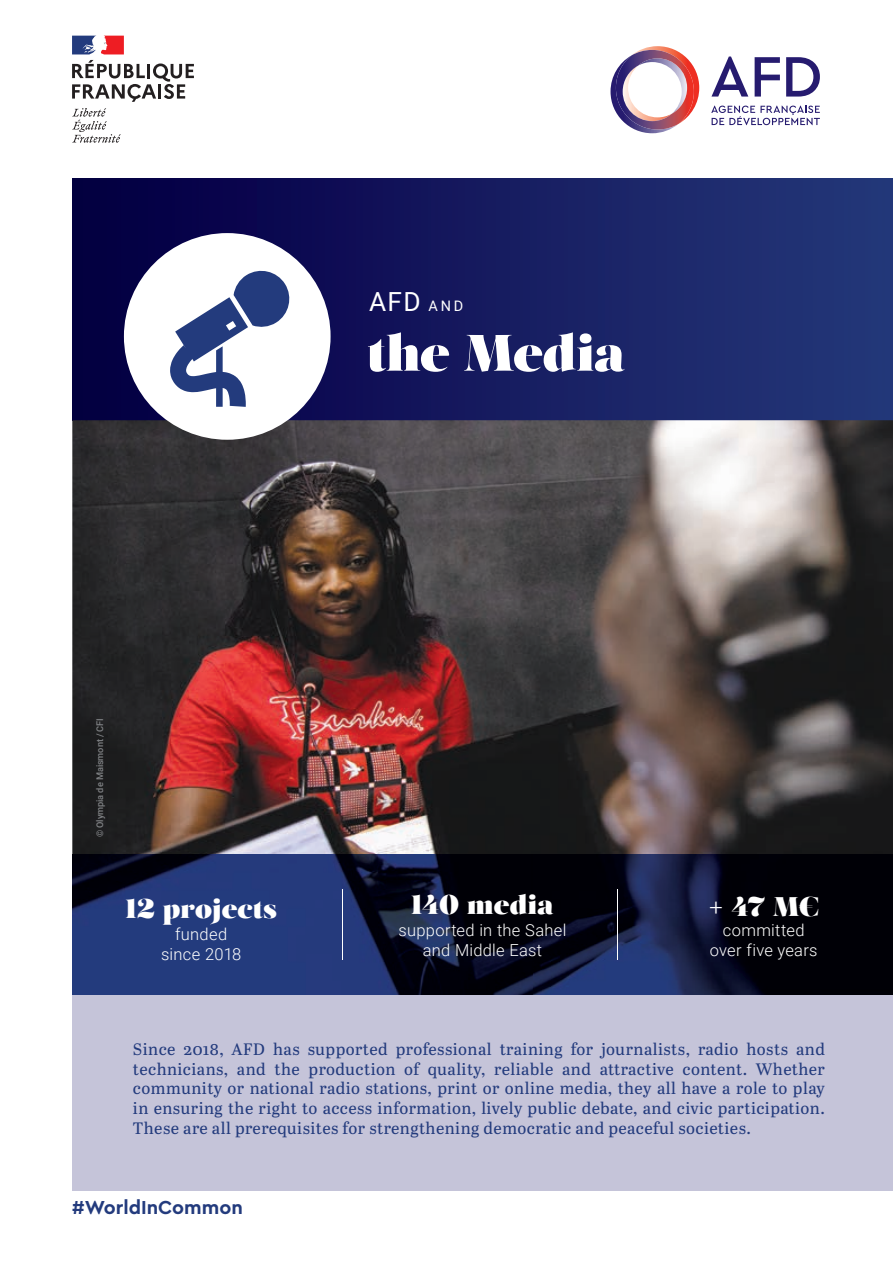
<style>
.page{position:relative;width:893px;height:1263px;background:#fff}
.page>*{position:absolute;margin:0;border:0;box-sizing:border-box;transform-origin:0 0}
.t1{font:51.3px "Salome";letter-spacing:-.02em;color:#fff}
.t2{font:27px "Salome";letter-spacing:-.005em;color:#fff}
.t3{font:26.25px "Roboto";color:#fff}
.t4{font:700 19.65px "Cera Pro";color:#233b7d}
.t5{font:16.5px/19.8px "Abril Text";letter-spacing:.025em;color:#233b7d;text-align:justify}
.t6{font:300 16.5px/19.8px "Roboto";letter-spacing:.02em;color:#fff;text-align:center}
.t7{font:500 9.15px "Roboto";letter-spacing:-.01em;color:#808285}
.s1{font-size:14.4px}
.s2{font-family:"Cera Pro";font-weight:300}
</style>
<div class="page">
<div style="left:72px;top:179px;width:821px;height:241px;background:linear-gradient(to right,#030041,#25397b)"></div>
<img style="left:72px;top:420px;width:821px;height:435px">
<div style="left:124px;top:233px;width:207px;height:207px;background:#fff;border-radius:50%"></div>
<img style="left:72px;top:855px;width:821px;height:140px">
<hr style="left:617px;top:890px;width:1px;height:70px;background:#fff">
<hr style="left:343px;top:890px;width:1px;height:70px;background:#fff">
<div style="left:72px;top:995px;width:821px;height:196px;background:#c5c4d9"></div>
<svg style="left:72px;top:60px;width:122px;height:42px"></svg>
<svg style="left:72px;top:108px;width:49px;height:35px"></svg>
<svg style="left:72px;top:36px;width:52px;height:18px"></svg>
<svg style="left:610px;top:46px;width:89px;height:87px"></svg>
<img style="left:616px;top:50px;width:78px;height:80px">
<svg style="left:711px;top:57px;width:37px;height:40px"></svg>
<svg style="left:755px;top:57px;width:25px;height:40px"></svg>
<svg style="left:786px;top:57px;width:34px;height:40px"></svg>
<svg style="left:711px;top:106px;width:109px;height:19px"></svg>
<svg style="left:170px;top:270px;width:120px;height:137px"></svg>
<h3 class="t3" style="left:369px;top:283px;width:96px">AFD <span class="s1">AND</span></h3>
<h1 class="t1" style="left:367px;top:319px;width:260px">the Media</h1>
<p class="t7" style="left:94px;top:837px;width:121px;rotate:-90deg">© Olympia de Maismont / CFI</p>
<h2 class="t2" style="left:125px;top:891px;width:153px">12 projects</h2>
<p class="t6" style="left:161px;top:924px;width:82px">funded since 2018</p>
<h2 class="t2" style="left:411px;top:887px;width:144px">140 media</h2>
<p class="t6" style="left:399px;top:920px;width:169px">supported in the Sahel and Middle East</p>
<h2 class="t2" style="left:708px;top:889px;width:112px"><span class="s2">+</span> 47 M€</h2>
<p class="t6" style="left:710px;top:919px;width:109px">committed over five years</p>
<p class="t5" style="left:133px;top:1038px;width:693px">Since 2018, AFD has supported professional training for journalists, radio hosts and technicians, and the production of quality, reliable and attractive content. Whether community or national radio stations, print or online media, they all have a role to play in ensuring the right to access information, lively public debate, and civic participation.<br>These are all prerequisites for strengthening democratic and peaceful societies.</p>
<p class="t4" style="left:72px;top:1194px;width:172px">#WorldInCommon</p>
</div>
